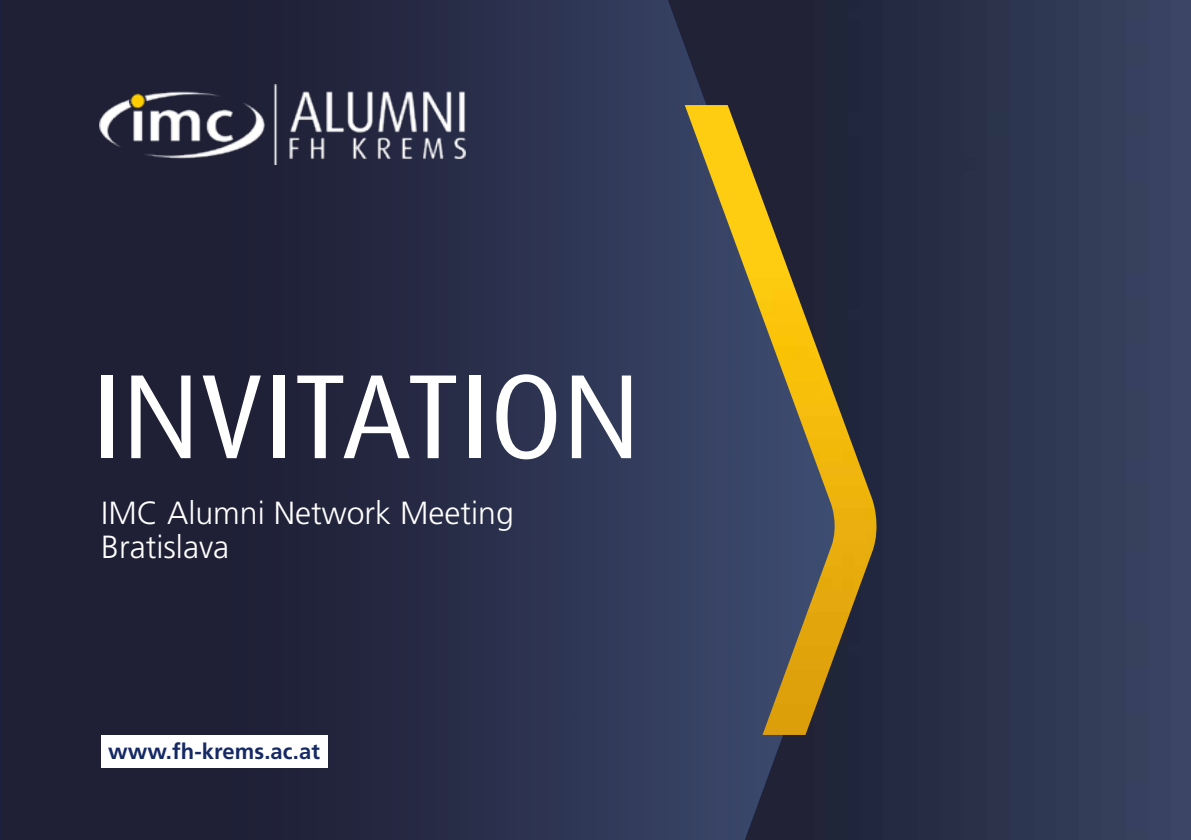
<style>
.page{position:relative;width:1191px;height:840px;background:#fff}
.page>*{position:absolute;margin:0;border:0;box-sizing:border-box;transform-origin:0 0}
.t1{font:120px "Dax OT";color:#fff}
.t2{font:300 32px/34px "Frutiger LT Std";color:#fff}
.t3{font:700 22px "Frutiger LT Std";letter-spacing:.005em;color:#152964}
</style>
<div class="page">
<img style="left:855px;top:0;width:336px;height:839px">
<img style="left:0;top:0;width:855px;height:839px">
<img style="left:685px;top:105px;width:193px;height:629px">
<div style="left:101px;top:734px;width:226px;height:33px;background:#fff"></div>
<img style="left:99px;top:85px;width:366px;height:79px">
<h1 class="t1" style="left:92px;top:340px;width:550px">INVITATION</h1>
<p class="t2" style="left:101px;top:496px;width:414px">IMC Alumni Network Meeting<br>Bratislava</p>
<p class="t3" style="left:108px;top:737px;width:213px">www.fh-krems.ac.at</p>
</div>
